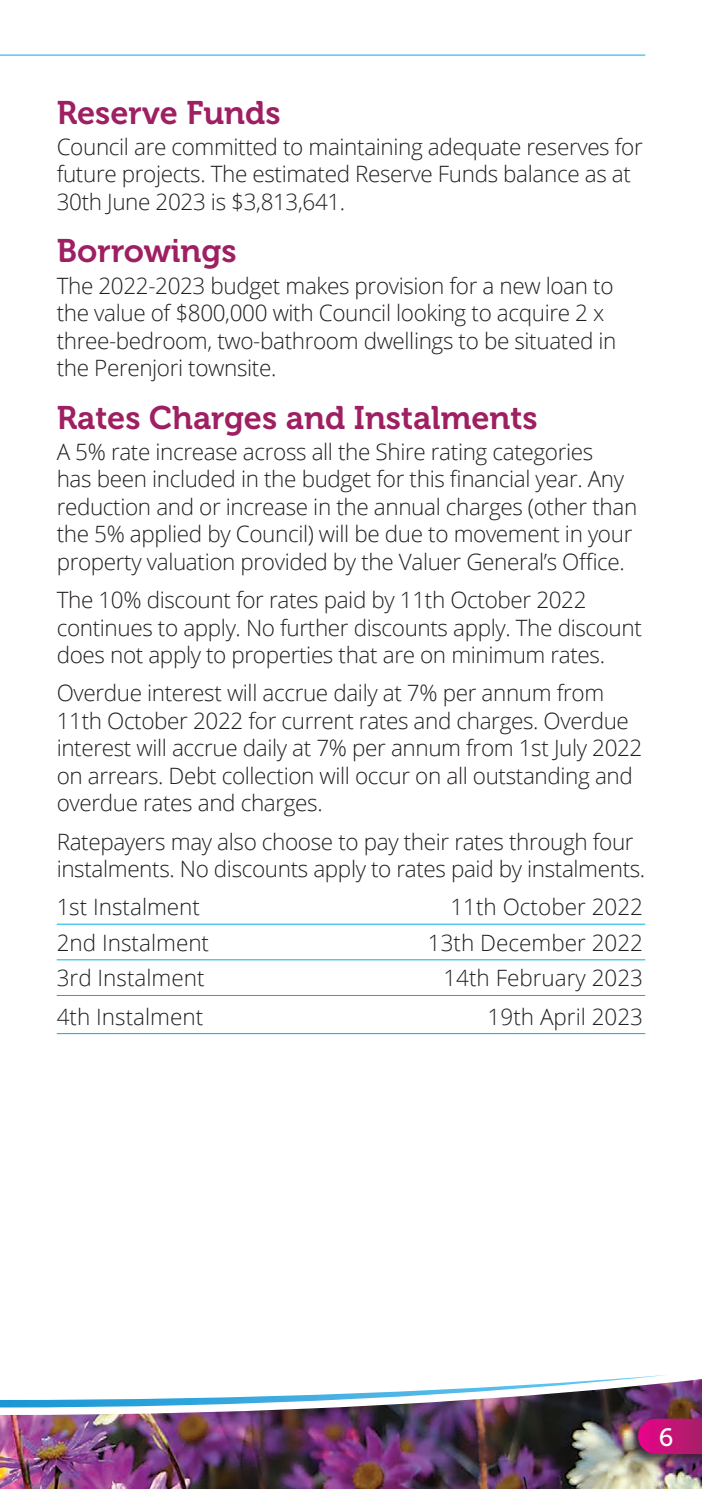
<style>
.page{position:relative;width:702px;height:1489px;background:#fff}
.page>*{position:absolute;margin:0;border:0;box-sizing:border-box;transform-origin:0 0}
.t1{font:32.5px "Museo 700";color:#9e1f62}
.t2{font:25px "Museo 500";color:#fff}
.t3{font:300 22.5px/27.5px "Open Sans";letter-spacing:-.015em;color:#231f20}
</style>
<div class="page">
<hr style="left:57px;top:923px;width:588px;height:1px;background:#00aeef">
<hr style="left:57px;top:959px;width:588px;height:1px;background:#00aeef">
<hr style="left:57px;top:994px;width:588px;height:1px;background:#00aeef">
<hr style="left:57px;top:1033px;width:588px;height:1px;background:#00aeef">
<hr style="left:0;top:55px;width:645px;height:1px;background:#00aeef">
<img style="left:0;top:1379px;width:702px;height:109px">
<div style="left:625px;top:1415px;width:77px;height:51px;background:#231f20;opacity:.75"></div>
<svg style="left:638px;top:1418px;width:64px;height:35px;background:#bd1574"></svg>
<svg style="left:0;top:1375px;width:670px;height:32px"></svg>
<h2 class="t1" style="left:57px;top:94px;width:225px">Reserve Funds</h2>
<p class="t3" style="left:57px;top:132px;width:587px">Council are committed to maintaining adequate reserves for future projects. The estimated Reserve Funds balance as at<br>30th June 2023 is $3,813,641.</p>
<h2 class="t1" style="left:57px;top:233px;width:181px">Borrowings</h2>
<p class="t3" style="left:57px;top:271px;width:561px">The 2022-2023 budget makes provision for a new loan to the value of $800,000 with Council looking to acquire 2 x three-bedroom, two-bathroom dwellings to be situated in the Perenjori townsite.</p>
<h2 class="t1" style="left:57px;top:399px;width:482px">Rates Charges and Instalments</h2>
<p class="t3" style="left:57px;top:437px;width:582px">A 5% rate increase across all the Shire rating categories<br>has been included in the budget for this financial year. Any reduction and or increase in the annual charges (other than the 5% applied by Council) will be due to movement in your property valuation provided by the Valuer General’s Office.</p>
<p class="t3" style="left:57px;top:585px;width:586px">The 10% discount for rates paid by 11th October 2022 continues to apply. No further discounts apply. The discount does not apply to properties that are on minimum rates.</p>
<p class="t3" style="left:57px;top:678px;width:587px">Overdue interest will accrue daily at 7% per annum from 11th October 2022 for current rates and charges. Overdue interest will accrue daily at 7% per annum from 1st July 2022 on arrears. Debt collection will occur on all outstanding and overdue rates and charges.</p>
<p class="t3" style="left:57px;top:827px;width:590px">Ratepayers may also choose to pay their rates through four instalments. No discounts apply to rates paid by instalments.</p>
<p class="t3" style="left:57px;top:892px;width:145px">1st Instalment</p>
<p class="t3" style="left:450px;top:892px;width:194px">11th October 2022</p>
<p class="t3" style="left:57px;top:928px;width:154px">2nd Instalment</p>
<p class="t3" style="left:428px;top:928px;width:217px">13th December 2022</p>
<p class="t3" style="left:57px;top:963px;width:149px">3rd Instalment</p>
<p class="t3" style="left:443px;top:963px;width:201px">14th February 2023</p>
<p class="t3" style="left:57px;top:1002px;width:148px">4th Instalment</p>
<p class="t3" style="left:487px;top:1002px;width:157px">19th April 2023</p>
<p class="t2" style="left:659px;top:1423px;width:16px">6</p>
</div>
